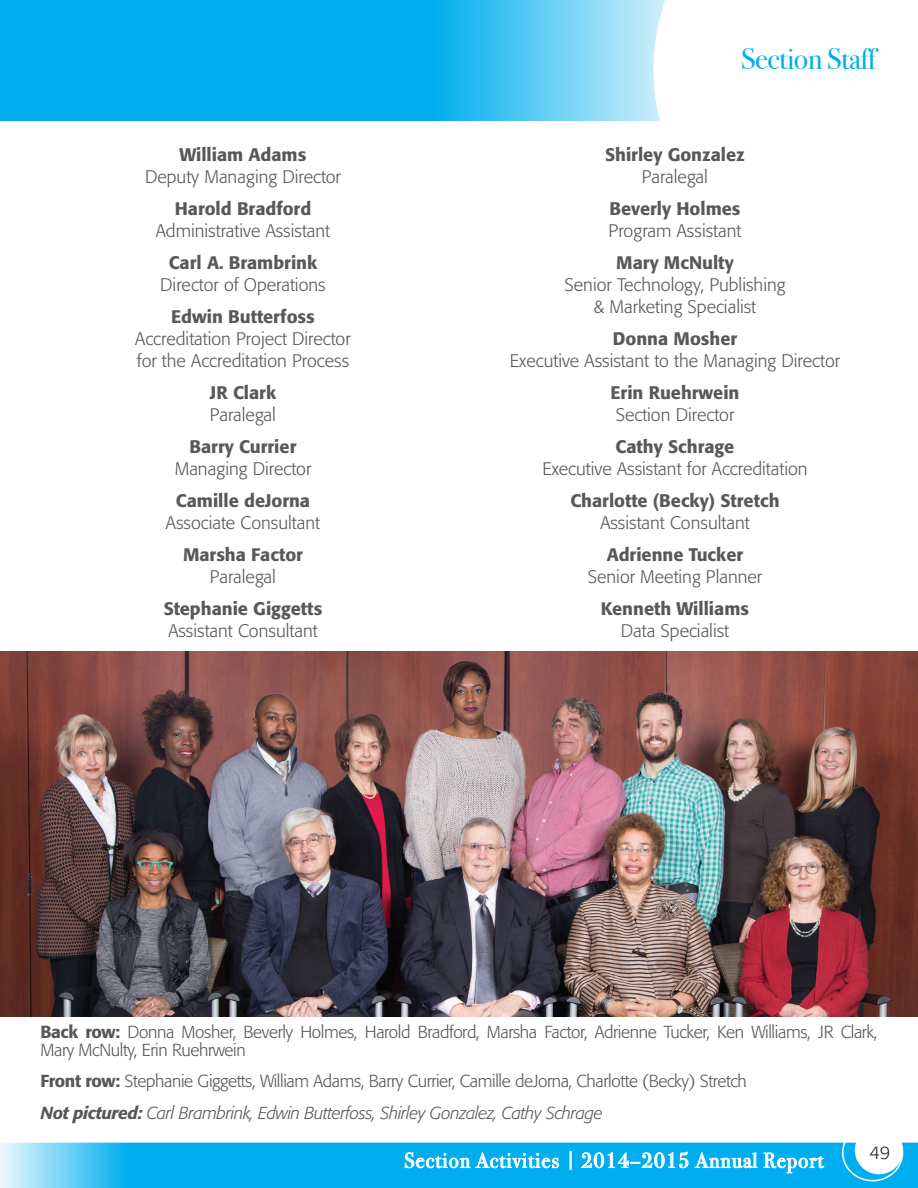
<style>
.page{position:relative;width:918px;height:1188px;background:#fff}
.page>*{position:absolute;margin:0;border:0;box-sizing:border-box;transform-origin:0 0}
.t1{font:30px "Bodoni Svty Two ITCTT Book";letter-spacing:-.02em;color:#00aeef}
.t2{font:21px "Bodoni Svty Two ITCTT Book";letter-spacing:.05em;color:#fff}
.t3{font:300 18px/21.6px "Formata";color:#57585a;text-align:center}
.t4{font:500 18px/21.6px "Formata";color:#57585a;text-align:center}
.t5{font:300 18px "Formata";color:#231f20}
.Normal__Web{font:300 17.25px/18px "Formata";letter-spacing:-.02em;color:#57585a}
.Normal__Web-2{font:italic 300 17.25px "Formata";letter-spacing:-.02em;color:#57585a}
.s1{font-weight:500}
.s2{font-weight:300}
</style>
<div class="page">
<svg style="left:0;top:0;width:653px;height:121px;background:#21b8f0"></svg>
<svg style="left:653px;top:0;width:13px;height:121px"></svg>
<img style="left:0;top:651px;width:918px;height:365px">
<svg style="left:0;top:1143px;width:918px;height:45px;background:#25b9f1"></svg>
<p class="t3" style="left:145px;top:144px;width:197px"><span class="s1">William Adams<br></span>Deputy Managing Director</p>
<p class="t3" style="left:156px;top:198px;width:176px"><span class="s1">Harold Bradford<br></span>Administrative Assistant</p>
<p class="t3" style="left:160px;top:252px;width:167px"><span class="s1">Carl A. Brambrink<br></span>Director of Operations</p>
<p class="t3" style="left:135px;top:306px;width:217px"><span class="s1">Edwin Butterfoss<br></span>Accreditation Project Director for the Accreditation Process</p>
<p class="t3" style="left:210px;top:382px;width:68px;text-align:left"><span class="s1">JR Clark<br></span>Paralegal</p>
<p class="t3" style="left:175px;top:436px;width:138px"><span class="s1">Barry Currier<br></span>Managing Director</p>
<p class="t3" style="left:166px;top:490px;width:156px"><span class="s1">Camille deJorna<br></span>Associate Consultant</p>
<p class="t4" style="left:183px;top:544px;width:121px">Marsha Factor<br><span class="s2">Paralegal</span></p>
<p class="t3" style="left:164px;top:598px;width:160px;text-align:left"><span class="s1">Stephanie Giggetts<br></span>Assistant Consultant</p>
<p class="t1" style="left:741px;top:34px;width:136px">Section Staff</p>
<p class="t4" style="left:605px;top:144px;width:141px">Shirley Gonzalez<br><span class="s2">Paralegal</span></p>
<p class="t3" style="left:609px;top:198px;width:134px;text-align:left"><span class="s1">Beverly Holmes<br></span>Program Assistant</p>
<p class="t3" style="left:565px;top:252px;width:222px"><span class="s1">Mary McNulty<br></span>Senior Technology, Publishing &amp; Marketing Specialist</p>
<p class="t3" style="left:510px;top:328px;width:332px"><span class="s1">Donna Mosher<br></span>Executive Assistant to the Managing Director</p>
<p class="t3" style="left:611px;top:382px;width:130px;text-align:left"><span class="s1">Erin Ruehrwein<br></span>Section Director</p>
<p class="t3" style="left:542px;top:436px;width:267px"><span class="s1">Cathy Schrage<br></span>Executive Assistant for Accreditation</p>
<p class="t4" style="left:570px;top:490px;width:211px">Charlotte (Becky) Stretch<br><span class="s2">Assistant Consultant</span></p>
<p class="t3" style="left:588px;top:544px;width:176px"><span class="s1">Adrienne Tucker<br></span>Senior Meeting Planner</p>
<p class="t4" style="left:601px;top:598px;width:150px">Kenneth Williams<br><span class="s2">Data Specialist</span></p>
<p class="Normal__Web" style="left:40px;top:1023px;width:838px"><span class="s1">Back row:</span> Donna Mosher, Beverly Holmes, Harold Bradford, Marsha Factor, Adrienne Tucker, Ken Williams, JR Clark,<br>Mary McNulty, Erin Ruehrwein</p>
<p class="Normal__Web" style="left:40px;top:1072px;width:708px"><span class="s1">Front row:</span> Stephanie Giggetts, William Adams, Barry Currier, Camille deJorna, Charlotte (Becky) Stretch</p>
<p class="Normal__Web-2" style="left:40px;top:1103px;width:564px"><span class="s1">Not pictured:</span> Carl Brambrink, Edwin Butterfoss, Shirley Gonzalez, Cathy Schrage</p>
<p class="t2" style="left:404px;top:1143px;width:421px">Section Activities | 2014–2015 Annual Report</p>
<p class="t5" style="left:869px;top:1142px;width:22px">49</p>
</div>
